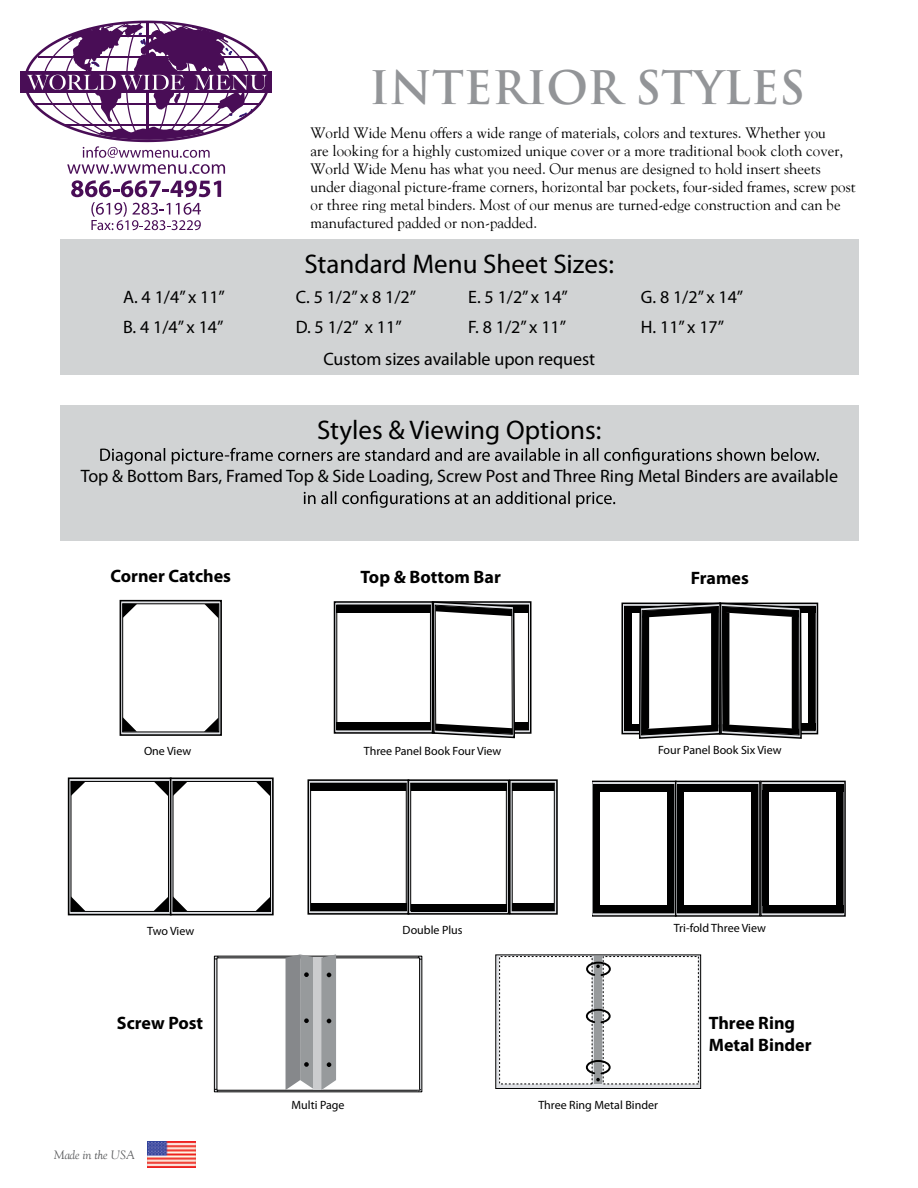
<style>
.page{position:relative;width:918px;height:1188px;background:#fff}
.page>*{position:absolute;margin:0;border:0;box-sizing:border-box;transform-origin:0 0}
.t1{font:700 45px "Trajan";color:#939598}
.t2{font:27px "Myriad Pro";color:#000}
.t3{font:18px/30px "Myriad Pro";color:#000}
.t4{font:700 18px/21.6px "Myriad Pro";color:#000}
.t5{font:15px/18px "Goudy";color:#000}
.t6{font:12px "Myriad Pro";color:#000}
.t7{font:italic 12px "Goudy";color:#58595b}
</style>
<div class="page">
<img style="left:147px;top:1142px;width:48px;height:26px">
<div style="left:496px;top:955px;width:205px;height:133px;background:linear-gradient(to right,#dee0e4,#dee0e4)"></div>
<div style="left:495px;top:954px;width:206px;height:135px;border:1px solid #000"></div>
<div style="left:500px;top:957px;width:92px;height:127px;background:#fff"></div>
<div style="left:603px;top:956px;width:96px;height:128px;background:#fff"></div>
<div style="left:594px;top:956px;width:7px;height:128px;background:#979a9c"></div>
<svg style="left:585px;top:961px;width:26px;height:120px"></svg>
<svg style="left:417px;top:955px;width:5px;height:5px"></svg>
<svg style="left:417px;top:1088px;width:5px;height:4px"></svg>
<svg style="left:215px;top:1089px;width:4px;height:4px"></svg>
<svg style="left:214px;top:955px;width:5px;height:5px"></svg>
<div style="left:314px;top:957px;width:9px;height:133px;background:#cbccce"></div>
<svg style="left:321px;top:954px;width:15px;height:136px;background:#989b9d"></svg>
<svg style="left:286px;top:954px;width:29px;height:136px;background:#959799"></svg>
<div style="left:68px;top:777px;width:104px;height:138px;border:2px solid #000"></div>
<div style="left:71px;top:781px;width:98px;height:131px;background:#fff;border:1px solid #000"></div>
<svg style="left:71px;top:781px;width:15px;height:15px"></svg>
<svg style="left:71px;top:896px;width:14px;height:15px"></svg>
<div style="left:170px;top:778px;width:104px;height:137px;border:2px solid #000"></div>
<div style="left:173px;top:781px;width:98px;height:131px;background:#fff;border:1px solid #000"></div>
<svg style="left:154px;top:781px;width:34px;height:15px"></svg>
<svg style="left:256px;top:782px;width:15px;height:14px"></svg>
<svg style="left:255px;top:897px;width:15px;height:14px"></svg>
<svg style="left:153px;top:896px;width:34px;height:15px"></svg>
<div style="left:120px;top:600px;width:102px;height:136px;border:2px solid #000"></div>
<div style="left:122px;top:603px;width:97px;height:129px;background:#fff;border:1px solid #000"></div>
<svg style="left:123px;top:604px;width:14px;height:14px"></svg>
<svg style="left:204px;top:604px;width:15px;height:14px"></svg>
<svg style="left:204px;top:718px;width:15px;height:14px"></svg>
<svg style="left:122px;top:717px;width:15px;height:15px"></svg>
<div style="left:308px;top:779px;width:101px;height:136px;border:2px solid #000"></div>
<div style="left:310px;top:783px;width:97px;height:128px;background:#fff;border:1px solid #000"></div>
<div style="left:408px;top:779px;width:101px;height:136px;border:2px solid #000"></div>
<div style="left:410px;top:783px;width:97px;height:128px;background:#fff;border:1px solid #000"></div>
<div style="left:509px;top:779px;width:49px;height:136px;border:2px solid #000"></div>
<div style="left:512px;top:783px;width:43px;height:128px;background:#fff;border:1px solid #000"></div>
<div style="left:310px;top:783px;width:96px;height:8px;background:#000"></div>
<div style="left:311px;top:903px;width:95px;height:8px;background:#000"></div>
<div style="left:411px;top:783px;width:95px;height:7px;background:#000"></div>
<div style="left:411px;top:904px;width:96px;height:7px;background:#000"></div>
<div style="left:512px;top:783px;width:42px;height:7px;background:#000"></div>
<div style="left:513px;top:904px;width:41px;height:7px;background:#000"></div>
<div style="left:334px;top:601px;width:99px;height:133px;border:2px solid #000"></div>
<div style="left:336px;top:605px;width:95px;height:125px;background:#fff;border:1px solid #000"></div>
<div style="left:432px;top:601px;width:100px;height:133px;border:2px solid #000"></div>
<div style="left:434px;top:605px;width:95px;height:125px;background:#fff;border:1px solid #000"></div>
<div style="left:337px;top:605px;width:93px;height:7px;background:#000"></div>
<div style="left:337px;top:723px;width:93px;height:7px;background:#000"></div>
<div style="left:435px;top:605px;width:93px;height:7px;background:#000"></div>
<div style="left:435px;top:723px;width:93px;height:7px;background:#000"></div>
<svg style="left:432px;top:601px;width:84px;height:137px"></svg>
<svg style="left:592px;top:781px;width:83px;height:136px"></svg>
<div style="left:594px;top:784px;width:80px;height:129px;background:#fff"></div>
<svg style="left:677px;top:783px;width:82px;height:132px"></svg>
<div style="left:675px;top:781px;width:86px;height:136px;border:1px solid #000"></div>
<div style="left:677px;top:784px;width:81px;height:129px;background:#fff;border:1px solid #000"></div>
<svg style="left:762px;top:783px;width:82px;height:132px"></svg>
<div style="left:760px;top:781px;width:86px;height:136px;border:1px solid #000"></div>
<div style="left:762px;top:784px;width:81px;height:129px;background:#fff;border:1px solid #000"></div>
<div style="left:594px;top:784px;width:80px;height:8px;background:#000"></div>
<div style="left:593px;top:791px;width:6px;height:115px;background:#000"></div>
<div style="left:668px;top:791px;width:6px;height:115px;background:#000"></div>
<div style="left:678px;top:791px;width:6px;height:115px;background:#000"></div>
<div style="left:752px;top:791px;width:6px;height:115px;background:#000"></div>
<div style="left:763px;top:791px;width:6px;height:115px;background:#000"></div>
<div style="left:837px;top:791px;width:6px;height:115px;background:#000"></div>
<div style="left:594px;top:905px;width:80px;height:8px;background:#000"></div>
<div style="left:678px;top:784px;width:80px;height:8px;background:#000"></div>
<div style="left:678px;top:905px;width:80px;height:8px;background:#000"></div>
<div style="left:763px;top:784px;width:80px;height:8px;background:#000"></div>
<div style="left:763px;top:905px;width:80px;height:8px;background:#000"></div>
<div style="left:621px;top:603px;width:100px;height:131px;border:2px solid #000"></div>
<div style="left:624px;top:606px;width:94px;height:125px;background:#fff;border:1px solid #000"></div>
<div style="left:719px;top:603px;width:99px;height:131px;border:2px solid #000"></div>
<div style="left:722px;top:606px;width:94px;height:125px;background:#fff"></div>
<div style="left:624px;top:606px;width:94px;height:7px;background:#000"></div>
<div style="left:624px;top:724px;width:94px;height:6px;background:#000"></div>
<div style="left:722px;top:606px;width:94px;height:7px;background:#000"></div>
<div style="left:722px;top:723px;width:94px;height:7px;background:#000"></div>
<div style="left:625px;top:612px;width:7px;height:112px;background:#000"></div>
<div style="left:808px;top:612px;width:7px;height:112px;background:#000"></div>
<svg style="left:638px;top:603px;width:165px;height:136px"></svg>
<div style="left:60px;top:239px;width:798px;height:135px;background:#d1d3d4"></div>
<div style="left:60px;top:405px;width:798px;height:136px;background:#d1d3d4"></div>
<svg style="left:100px;top:448px;width:719px;height:17px"></svg>
<svg style="left:304px;top:491px;width:311px;height:17px"></svg>
<div style="left:20px;top:71px;width:252px;height:21px;background:#490d56"></div>
<svg style="left:67px;top:164px;width:158px;height:10px"></svg>
<svg style="left:24px;top:21px;width:246px;height:137px"></svg>
<svg style="left:71px;top:180px;width:150px;height:50px"></svg>
<h1 class="t1" style="left:369px;top:60px;width:438px">INTERIOR STYLES</h1>
<p class="t5" style="left:310px;top:124px;width:547px">World Wide Menu offers a wide range of materials, colors and textures. Whether you<br>are looking for a highly customized unique cover or a more traditional book cloth cover, World Wide Menu has what you need. Our menus are designed to hold insert sheets under diagonal picture-frame corners, horizontal bar pockets, four-sided frames, screw post or three ring metal binders. Most of our menus are turned-edge construction and can be manufactured padded or non-padded.</p>
<h2 class="t2" style="left:304px;top:247px;width:311px">Standard Menu Sheet Sizes:</h2>
<p class="t3" style="left:123px;top:282px;width:103px">A. 4 1/4” x 11”<br>B. 4 1/4” x 14”</p>
<p class="t3" style="left:296px;top:282px;width:122px">C. 5 1/2” x 8 1/2”<br>D. 5 1/2” x 11”</p>
<p class="t3" style="left:468px;top:282px;width:101px">E. 5 1/2” x 14”<br>F. 8 1/2” x 11”</p>
<p class="t3" style="left:641px;top:282px;width:104px">G. 8 1/2” x 14”<br>H. 11” x 17”</p>
<p class="t3" style="left:323px;top:343px;width:273px">Custom sizes available upon request</p>
<h2 class="t2" style="left:317px;top:413px;width:286px">Styles &amp; Viewing Options:</h2>
<p class="t3" style="left:81px;top:461px;width:759px">Top &amp; Bottom Bars, Framed Top &amp; Side Loading, Screw Post and Three Ring Metal Binders are available</p>
<p class="t4" style="left:110px;top:565px;width:122px">Corner Catches</p>
<p class="t4" style="left:361px;top:565px;width:142px">Top &amp; Bottom Bar</p>
<p class="t4" style="left:691px;top:567px;width:60px">Frames</p>
<p class="t6" style="left:144px;top:743px;width:49px">One View</p>
<p class="t6" style="left:364px;top:744px;width:139px">Three Panel Book Four View</p>
<p class="t6" style="left:658px;top:743px;width:125px">Four Panel Book Six View</p>
<p class="t6" style="left:147px;top:923px;width:49px">Two View</p>
<p class="t6" style="left:403px;top:922px;width:61px">Double Plus</p>
<p class="t6" style="left:674px;top:921px;width:94px">Tri-fold Three View</p>
<p class="t4" style="left:117px;top:1012px;width:88px">Screw Post</p>
<p class="t4" style="left:709px;top:1012px;width:104px">Three Ring<br>Metal Binder</p>
<p class="t7" style="left:54px;top:1148px;width:82px">Made in the USA</p>
<p class="t6" style="left:292px;top:1097px;width:55px">Multi Page</p>
<p class="t6" style="left:538px;top:1097px;width:121px">Three Ring Metal Binder</p>
</div>
